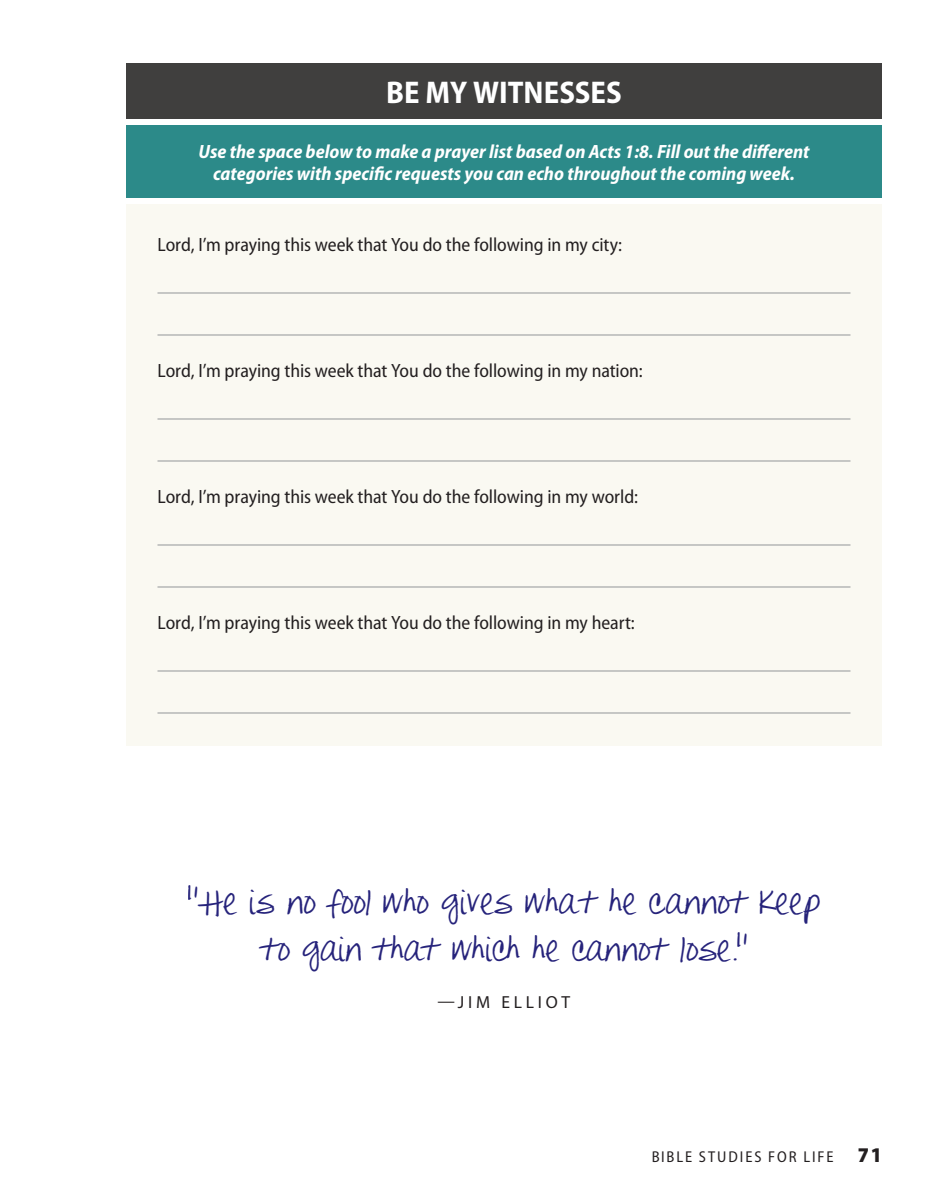
<style>
.page{position:relative;width:945px;height:1197px;background:#fff}
.page>*{position:absolute;margin:0;border:0;box-sizing:border-box;transform-origin:0 0}
.t1{font:700 semi-condensed 31.5px "Myriad Pro";color:#fff}
.t2{font:24.5px/47.2px "Pea Alesa";letter-spacing:.025em;color:#26237b;text-align:center}
.t3{font:semi-condensed 19.25px "Myriad Pro";letter-spacing:-.005em;color:#231f20}
.activity_instruction{font:italic 700 semi-condensed 19.25px/22.8px "Myriad Pro";color:#fff;text-align:center}
.t4{font:17.5px "Myriad Pro";letter-spacing:.215em;color:#231f20}
.t5{font:semi-condensed 15.75px "Myriad Pro";letter-spacing:.125em;color:#231f20}
.s1{font-weight:900;font-size:21px}
</style>
<div class="page">
<div style="left:126px;top:205px;width:756px;height:541px;background:#faf9f2"></div>
<hr style="left:158px;top:293px;width:692px;height:1px;background:#939598">
<hr style="left:158px;top:335px;width:692px;height:1px;background:#939598">
<hr style="left:158px;top:419px;width:692px;height:1px;background:#939598">
<hr style="left:158px;top:461px;width:692px;height:1px;background:#939598">
<hr style="left:158px;top:545px;width:692px;height:1px;background:#939598">
<hr style="left:158px;top:587px;width:692px;height:1px;background:#939598">
<hr style="left:158px;top:671px;width:692px;height:1px;background:#939598">
<hr style="left:158px;top:713px;width:692px;height:1px;background:#939598">
<div style="left:126px;top:63px;width:756px;height:56px;background:#403f3e"></div>
<div style="left:126px;top:126px;width:756px;height:72px;background:#2c8a89"></div>
<h1 class="t1" style="left:386px;top:74px;width:237px">BE MY WITNESSES</h1>
<p class="activity_instruction" style="left:198px;top:140px;width:613px">Use the space below to make a prayer list based on Acts 1:8. Fill out the different categories with specific requests you can echo throughout the coming week.</p>
<p class="t3" style="left:158px;top:234px;width:466px">Lord, I’m praying this week that You do the following in my city:</p>
<p class="t3" style="left:158px;top:360px;width:487px">Lord, I’m praying this week that You do the following in my nation:</p>
<p class="t3" style="left:158px;top:486px;width:482px">Lord, I’m praying this week that You do the following in my world:</p>
<p class="t3" style="left:158px;top:612px;width:479px">Lord, I’m praying this week that You do the following in my heart:</p>
<p class="t2" style="left:188px;top:885px;width:633px">"He is no fool who gives what he cannot keep to gain that which he cannot lose."</p>
<p class="t4" style="left:438px;top:993px;width:134px">—JIM ELLIOT</p>
<p class="t5" style="left:651px;top:1149px;width:232px">BIBLE STUDIES FOR LIFE <span class="s1">71</span></p>
</div>
